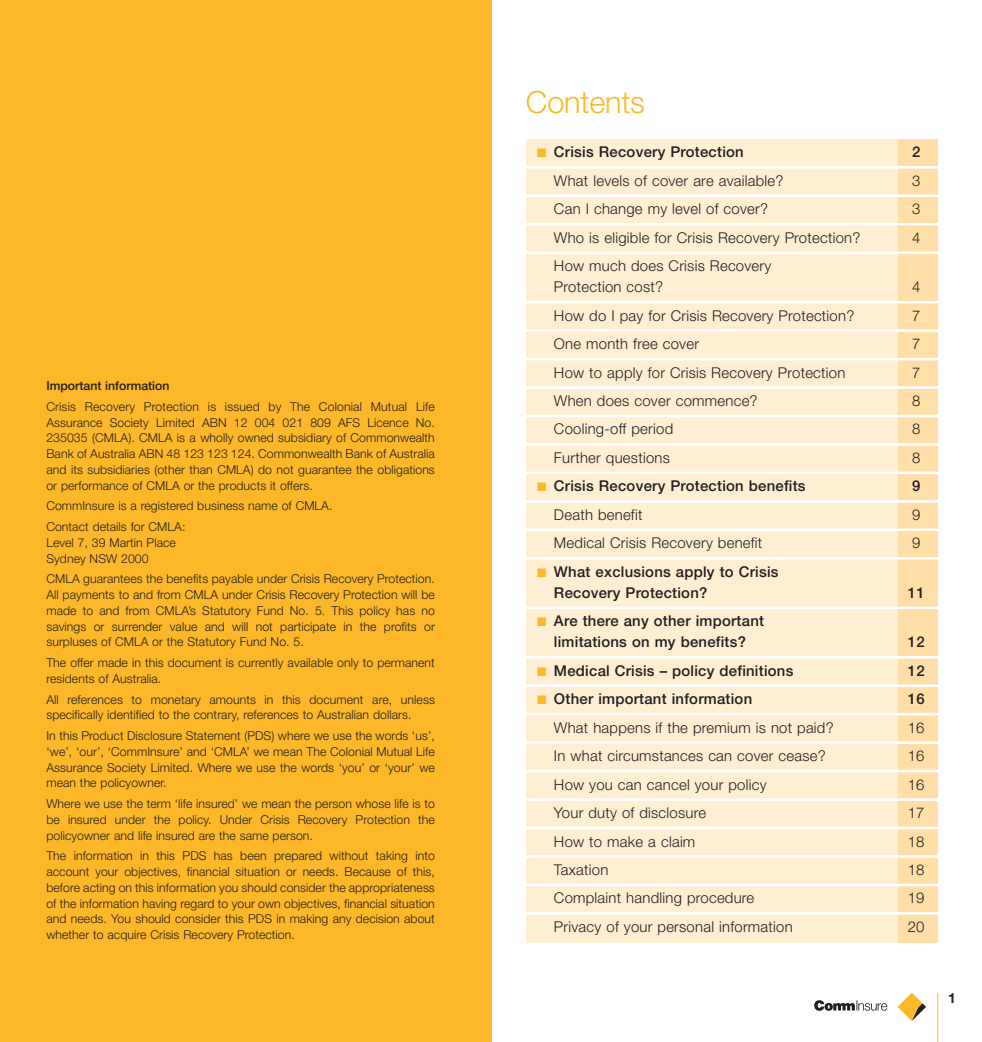
<style>
.page{position:relative;width:982px;height:1042px;background:#fff}
.page>*{position:absolute;margin:0;border:0;box-sizing:border-box;transform-origin:0 0}
.t1{font:300 30.62px "Helvetica Neue LT";letter-spacing:-.005em;color:#fcb828}
.t2{font:300 14.88px/21px "Helvetica Neue LT";letter-spacing:.015em;color:#231f20}
.t3{font:500 14.88px/21px "Helvetica Neue LT";letter-spacing:.015em;color:#231f20}
.t4{font:700 14px "Helvetica Neue LT";color:#231f20}
.t5{font:300 12.25px/15.8px "Helvetica Neue LT";letter-spacing:.005em;color:#231f20;text-align:justify}
.t6{font:500 12.25px "Helvetica Neue LT";color:#231f20}
.s1{color:#fcb828}
</style>
<div class="page">
<svg style="left:814px;top:1000px;width:73px;height:10px"></svg>
<svg style="left:897px;top:992px;width:29px;height:28px"></svg>
<hr style="left:937px;top:992px;width:1px;height:49px;background:#fcb828">
<div style="left:526px;top:139px;width:373px;height:803px;background:#feefd2"></div>
<div style="left:898px;top:139px;width:40px;height:803px;background:#ffdea8"></div>
<div style="left:0;top:0;width:491px;height:1041px;background:#fcb828"></div>
<hr style="left:524px;top:166px;width:416px;height:3px;background:#fff">
<hr style="left:524px;top:194px;width:416px;height:3px;background:#fff">
<hr style="left:524px;top:223px;width:416px;height:2px;background:#fff">
<hr style="left:524px;top:251px;width:416px;height:3px;background:#fff">
<hr style="left:524px;top:301px;width:416px;height:2px;background:#fff">
<hr style="left:524px;top:329px;width:416px;height:3px;background:#fff">
<hr style="left:524px;top:358px;width:416px;height:2px;background:#fff">
<hr style="left:524px;top:386px;width:416px;height:3px;background:#fff">
<hr style="left:524px;top:414px;width:416px;height:3px;background:#fff">
<hr style="left:524px;top:443px;width:416px;height:2px;background:#fff">
<hr style="left:524px;top:471px;width:416px;height:3px;background:#fff">
<hr style="left:524px;top:500px;width:416px;height:2px;background:#fff">
<hr style="left:524px;top:528px;width:416px;height:3px;background:#fff">
<hr style="left:524px;top:557px;width:416px;height:2px;background:#fff">
<hr style="left:524px;top:606px;width:416px;height:3px;background:#fff">
<hr style="left:524px;top:655px;width:416px;height:3px;background:#fff">
<hr style="left:524px;top:684px;width:416px;height:3px;background:#fff">
<hr style="left:524px;top:712px;width:416px;height:3px;background:#fff">
<hr style="left:524px;top:741px;width:416px;height:2px;background:#fff">
<hr style="left:524px;top:769px;width:416px;height:3px;background:#fff">
<hr style="left:524px;top:798px;width:416px;height:2px;background:#fff">
<hr style="left:524px;top:826px;width:416px;height:3px;background:#fff">
<hr style="left:524px;top:855px;width:416px;height:2px;background:#fff">
<hr style="left:524px;top:883px;width:416px;height:3px;background:#fff">
<hr style="left:524px;top:911px;width:416px;height:3px;background:#fff">
<p class="t6" style="left:46px;top:381px;width:125px">Important information</p>
<p class="t5" style="left:46px;top:399px;width:390px">Crisis Recovery Protection is issued by The Colonial Mutual Life Assurance Society Limited ABN 12 004 021 809 AFS Licence No.<br>235035 (CMLA). CMLA is a wholly owned subsidiary of Commonwealth Bank of Australia ABN 48 123 123 124. Commonwealth Bank of Australia and its subsidiaries (other than CMLA) do not guarantee the obligations or performance of CMLA or the products it offers.</p>
<p class="t5" style="left:46px;top:496px;width:288px;line-height:20.7px">CommInsure is a registered business name of CMLA.<br>Contact details for CMLA:</p>
<p class="t5" style="left:46px;top:535px;width:131px">Level 7, 39 Martin Place<br>Sydney NSW 2000</p>
<p class="t5" style="left:46px;top:572px;width:390px">CMLA guarantees the benefits payable under Crisis Recovery Protection.<br>All payments to and from CMLA under Crisis Recovery Protection will be made to and from CMLA’s Statutory Fund No. 5. This policy has no savings or surrender value and will not participate in the profits or surpluses of CMLA or the Statutory Fund No. 5.</p>
<p class="t5" style="left:46px;top:656px;width:390px">The offer made in this document is currently available only to permanent residents of Australia.</p>
<p class="t5" style="left:46px;top:692px;width:390px">All references to monetary amounts in this document are, unless specifically identified to the contrary, references to Australian dollars.</p>
<p class="t5" style="left:46px;top:728px;width:390px">In this Product Disclosure Statement (PDS) where we use the words ‘us’, ‘we’, ‘our’, ‘CommInsure’ and ‘CMLA’ we mean The Colonial Mutual Life Assurance Society Limited. Where we use the words ‘you’ or ‘your’ we mean the policyowner.</p>
<p class="t5" style="left:46px;top:796px;width:390px">Where we use the term ‘life insured’ we mean the person whose life is to be insured under the policy. Under Crisis Recovery Protection the policyowner and life insured are the same person.</p>
<p class="t5" style="left:46px;top:849px;width:390px">The information in this PDS has been prepared without taking into account your objectives, financial situation or needs. Because of this, before acting on this information you should consider the appropriateness of the information having regard to your own objectives, financial situation and needs. You should consider this PDS in making any decision about whether to acquire Crisis Recovery Protection.</p>
<h1 class="t1" style="left:526px;top:91px;width:121px">Contents</h1>
<p class="t3" style="left:537px;top:143px;width:208px"><span class="s1">■</span> Crisis Recovery Protection</p>
<p class="t3" style="left:912px;top:143px;width:10px">2</p>
<p class="t2" style="left:554px;top:171px;width:231px">What levels of cover are available?</p>
<p class="t2" style="left:912px;top:171px;width:10px">3</p>
<p class="t2" style="left:554px;top:200px;width:216px">Can I change my level of cover?</p>
<p class="t2" style="left:912px;top:200px;width:10px">3</p>
<p class="t2" style="left:554px;top:228px;width:308px">Who is eligible for Crisis Recovery Protection?</p>
<p class="t2" style="left:912px;top:228px;width:10px">4</p>
<p class="t2" style="left:554px;top:257px;width:219px">How much does Crisis Recovery<br>Protection cost?</p>
<p class="t2" style="left:912px;top:278px;width:10px">4</p>
<p class="t2" style="left:554px;top:306px;width:302px">How do I pay for Crisis Recovery Protection?</p>
<p class="t2" style="left:912px;top:306px;width:10px">7</p>
<p class="t2" style="left:554px;top:335px;width:147px">One month free cover</p>
<p class="t2" style="left:912px;top:335px;width:10px">7</p>
<p class="t2" style="left:554px;top:363px;width:293px">How to apply for Crisis Recovery Protection</p>
<p class="t2" style="left:912px;top:363px;width:10px">7</p>
<p class="t2" style="left:554px;top:391px;width:205px">When does cover commence?</p>
<p class="t2" style="left:912px;top:391px;width:10px">8</p>
<p class="t2" style="left:554px;top:420px;width:121px">Cooling-off period</p>
<p class="t2" style="left:912px;top:420px;width:10px">8</p>
<p class="t2" style="left:554px;top:448px;width:117px">Further questions</p>
<p class="t2" style="left:912px;top:448px;width:10px">8</p>
<p class="t3" style="left:537px;top:477px;width:270px"><span class="s1">■</span> Crisis Recovery Protection benefits</p>
<p class="t3" style="left:912px;top:477px;width:10px">9</p>
<p class="t2" style="left:554px;top:505px;width:90px">Death benefit</p>
<p class="t2" style="left:912px;top:505px;width:10px">9</p>
<p class="t2" style="left:554px;top:534px;width:210px">Medical Crisis Recovery benefit</p>
<p class="t2" style="left:912px;top:534px;width:10px">9</p>
<p class="t3" style="left:554px;top:562px;width:226px;text-indent:-17px"><span class="s1">■</span> What exclusions apply to Crisis<br>Recovery Protection?</p>
<p class="t3" style="left:908px;top:583px;width:18px">11</p>
<p class="t3" style="left:537px;top:612px;width:228px;text-align:center"><span class="s1">■</span> Are there any other important limitations on my benefits?</p>
<p class="t3" style="left:908px;top:633px;width:18px">12</p>
<p class="t3" style="left:537px;top:661px;width:258px"><span class="s1">■</span> Medical Crisis – policy definitions</p>
<p class="t3" style="left:908px;top:661px;width:18px">12</p>
<p class="t3" style="left:537px;top:689px;width:216px"><span class="s1">■</span> Other important information</p>
<p class="t3" style="left:908px;top:689px;width:18px">16</p>
<p class="t2" style="left:554px;top:718px;width:281px">What happens if the premium is not paid?</p>
<p class="t2" style="left:908px;top:718px;width:18px">16</p>
<p class="t2" style="left:554px;top:746px;width:273px">In what circumstances can cover cease?</p>
<p class="t2" style="left:908px;top:746px;width:18px">16</p>
<p class="t2" style="left:554px;top:775px;width:214px">How you can cancel your policy</p>
<p class="t2" style="left:908px;top:775px;width:18px">16</p>
<p class="t2" style="left:554px;top:803px;width:154px">Your duty of disclosure</p>
<p class="t2" style="left:908px;top:803px;width:18px">17</p>
<p class="t2" style="left:554px;top:832px;width:143px">How to make a claim</p>
<p class="t2" style="left:908px;top:832px;width:18px">18</p>
<p class="t2" style="left:554px;top:860px;width:56px">Taxation</p>
<p class="t2" style="left:908px;top:860px;width:18px">18</p>
<p class="t2" style="left:554px;top:888px;width:202px">Complaint handling procedure</p>
<p class="t2" style="left:908px;top:888px;width:18px">19</p>
<p class="t2" style="left:554px;top:917px;width:240px">Privacy of your personal information</p>
<p class="t2" style="left:908px;top:917px;width:18px">20</p>
<p class="t4" style="left:948px;top:992px;width:9px">1</p>
</div>
